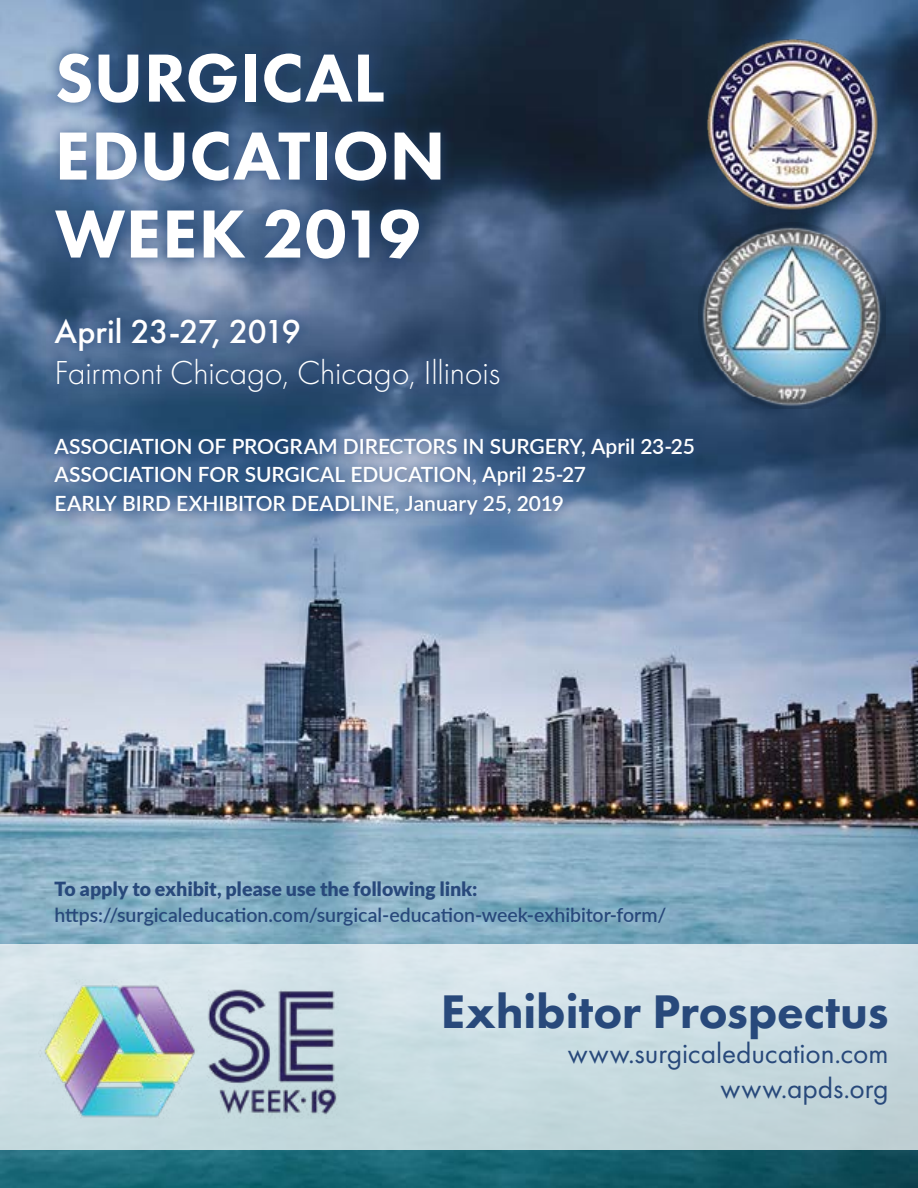
<style>
.page{position:relative;width:918px;height:1188px;background:#fff}
.page>*{position:absolute;margin:0;border:0;box-sizing:border-box;transform-origin:0 0}
.t1{font:800 70.5px/78px "Futura PT";color:#fff}
.t2{font:800 48.9px "Futura PT";color:#28497b}
.t3{font:300 34.5px "Futura PT";letter-spacing:-.005em;color:#fff}
.t4{font:500 34.5px "Futura PT";letter-spacing:-.02em;color:#fff}
.t5{font:29.4px/35.2px "Futura PT";letter-spacing:-.005em;color:#28497b;text-align:right}
.t6{font:600 21px/28.5px "Lato";letter-spacing:-.005em;color:#fff}
.t7{font:600 19.5px "Lato";color:#28497b}
.t8{font:900 19.5px "Lato";letter-spacing:-.005em;color:#28497b}
</style>
<div class="page">
<img style="left:0;top:0;width:918px;height:1188px">
<div style="left:0;top:944px;width:918px;height:205px;background:linear-gradient(to bottom,#dae7ed,#bed4d8)"></div>
<img style="left:695px;top:27px;width:194px;height:194px">
<img style="left:708px;top:223px;width:177px;height:185px">
<div style="left:42px;top:40px;width:666px;height:489px;background:#28497b;opacity:.62"></div>
<img style="left:27px;top:980px;width:332px;height:138px">
<h1 class="t1" style="left:55px;top:38px;width:392px">SURGICAL<br>EDUCATION<br>WEEK 2019</h1>
<h3 class="t4" style="left:54px;top:310px;width:248px">April 23-27, 2019</h3>
<h3 class="t3" style="left:54px;top:353px;width:447px">Fairmont Chicago, Chicago, Illinois</h3>
<p class="t6" style="left:54px;top:431px;width:642px">ASSOCIATION OF PROGRAM DIRECTORS IN SURGERY, April 23-25<br>ASSOCIATION FOR SURGICAL EDUCATION, April 25-27<br>EARLY BIRD EXHIBITOR DEADLINE, January 25, 2019</p>
<p class="t8" style="left:54px;top:877px;width:425px">To apply to exhibit, please use the following link:</p>
<p class="t7" style="left:54px;top:900px;width:613px">https://surgicaleducation.com/surgical-education-week-exhibitor-form/</p>
<h2 class="t2" style="left:441px;top:981px;width:449px">Exhibitor Prospectus</h2>
<h3 class="t5" style="left:568px;top:1036px;width:322px">www.surgicaleducation.com www.apds.org</h3>
</div>
